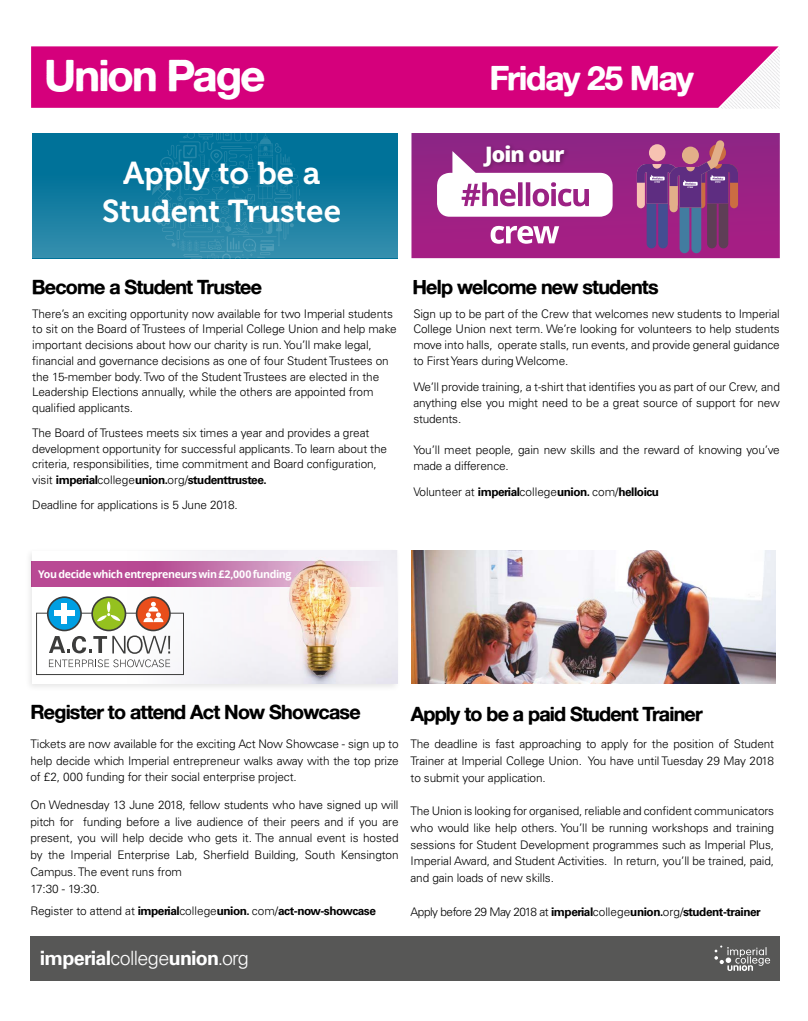
<style>
.page{position:relative;width:808px;height:1021px;background:#fff}
.page>*{position:absolute;margin:0;border:0;box-sizing:border-box;transform-origin:0 0}
.t1{font:43.3px "Alte Haas Grotesk Bold";letter-spacing:-.045em;color:#fff}
.t2{font:33.5px "Alte Haas Grotesk Bold";letter-spacing:-.04em;color:#fff}
.t3{font:31.5px/37.8px "Museo 700";color:#fff;text-align:center}
.t4{font:800 21.3px "Open Sans";letter-spacing:-.04em;color:#fff}
.t5{font:19.7px "Alte Haas Grotesk Bold";letter-spacing:-.04em;color:#000}
.t6{font:700 19.7px "Univers LT";letter-spacing:-.04em;color:#fff}
.t7{font:300 11.8px/15.7px "Univers LT";letter-spacing:-.01em;color:#000;text-align:justify}
.t8{font:300 11.8px "Univers LT";letter-spacing:-.04em;color:#000}
.t9{font:700 11.8px "Univers LT";letter-spacing:-.04em;color:#000}
.t10{font:700 10.6px "Open Sans";letter-spacing:-.04em;color:#fff}
.s1{font-weight:700}
.s2{font-weight:300}
</style>
<div class="page">
<div style="left:24px;top:547px;width:377px;height:145px;background:#000;opacity:.1"></div>
<div style="left:32px;top:551px;width:365px;height:133px;background:#f8f7fa"></div>
<div style="left:31px;top:46px;width:748px;height:62px;background:#d5007c"></div>
<img style="left:719px;top:47px;width:61px;height:62px">
<div style="left:30px;top:935px;width:750px;height:45px;background:#575756"></div>
<svg style="left:714px;top:945px;width:56px;height:25px"></svg>
<svg style="left:411px;top:133px;width:369px;height:125px;background:#9b2184"></svg>
<div style="left:32px;top:133px;width:365px;height:125px;background:#007299"></div>
<div style="left:32px;top:163px;width:365px;height:95px;background:linear-gradient(to bottom,#006f96,#368fae)"></div>
<svg style="left:152px;top:133px;width:148px;height:126px"></svg>
<svg style="left:32px;top:561px;width:369px;height:26px;background:#bf60a0"></svg>
<div style="left:36px;top:612px;width:148px;height:63px;border:1px solid #3c3c3b"></div>
<svg style="left:47px;top:596px;width:124px;height:71px"></svg>
<img style="left:271px;top:551px;width:126px;height:133px">
<div style="left:658px;top:199px;width:10px;height:49px;background:#444e92;border-radius:5px"></div>
<div style="left:647px;top:199px;width:9px;height:49px;background:#444e92;border-radius:5px"></div>
<div style="left:719px;top:199px;width:9px;height:49px;background:#5e3e56;border-radius:5px"></div>
<div style="left:707px;top:199px;width:10px;height:49px;background:#5e3e56;border-radius:5px"></div>
<div style="left:691px;top:200px;width:10px;height:53px;background:#427ca0;border-radius:5px"></div>
<div style="left:679px;top:200px;width:10px;height:53px;background:#427ca0;border-radius:5px"></div>
<svg style="left:637px;top:140px;width:101px;height:72px;background:#8e4b84"></svg>
<svg style="left:490px;top:226px;width:69px;height:18px"></svg>
<svg style="left:437px;top:151px;width:176px;height:66px"></svg>
<div style="left:480px;top:142px;width:90px;height:30px;background:#000;opacity:.28"></div>
<img style="left:411px;top:551px;width:364px;height:133px">
<h1 class="t1" style="left:44px;top:48px;width:222px">Union Page</h1>
<h3 class="t3" style="left:102px;top:154px;width:241px">Apply to be a<br>Student Trustee</h3>
<h2 class="t2" style="left:490px;top:57px;width:206px">Friday 25 May</h2>
<h3 class="t4" style="left:485px;top:138px;width:81px">Join our</h3>
<h3 class="t5" style="left:32px;top:275px;width:232px">Become a Student Trustee</h3>
<h3 class="t5" style="left:412px;top:275px;width:248px">Help welcome new students</h3>
<p class="t7" style="left:32px;top:305px;width:366px;text-align:left">There’s an exciting opportunity now available for two Imperial students to sit on the Board of Trustees of Imperial College Union and help make important decisions about how our charity is run. You’ll make legal, financial and governance decisions as one of four Student Trustees on the 15-member body. Two of the Student Trustees are elected in the Leadership Elections annually, while the others are appointed from qualified applicants.</p>
<p class="t7" style="left:32px;top:424px;width:356px;text-align:left">The Board of Trustees meets six times a year and provides a great development opportunity for successful applicants. To learn about the criteria, responsibilities, time commitment and Board configuration, visit <span class="s1">imperial</span>college<span class="s1">union.</span>org/<span class="s1">studenttrustee.</span></p>
<p class="t7" style="left:32px;top:496px;width:207px">Deadline for applications is 5 June 2018.</p>
<p class="t7" style="left:413px;top:305px;width:368px">Sign up to be part of the Crew that welcomes new students to Imperial College Union next term. We’re looking for volunteers to help students move into halls, operate stalls, run events, and provide general guidance to First Years during Welcome.</p>
<p class="t7" style="left:413px;top:379px;width:368px">We’ll provide training, a t-shirt that identifies you as part of our Crew, and anything else you might need to be a great source of support for new students.</p>
<p class="t7" style="left:413px;top:442px;width:368px">You’ll meet people, gain new skills and the reward of knowing you’ve made a difference.</p>
<p class="t7" style="left:413px;top:484px;width:247px">Volunteer at <span class="s1">imperial</span>college<span class="s1">union.</span> com/<span class="s1">helloicu</span></p>
<p class="t10" style="left:38px;top:567px;width:255px">You decide which entrepreneurs win £2,000 funding</p>
<h3 class="t5" style="left:30px;top:699px;width:332px">Register to attend Act Now Showcase</h3>
<h3 class="t5" style="left:411px;top:701px;width:293px">Apply to be a paid Student Trainer</h3>
<p class="t7" style="left:30px;top:735px;width:370px;line-height:16.7px">Tickets are now available for the exciting Act Now Showcase - sign up to help decide which Imperial entrepreneur walks away with the top prize of £2, 000 funding for their social enterprise project.</p>
<p class="t7" style="left:30px;top:796px;width:370px;line-height:16.7px;text-align:left">On Wednesday 13 June 2018, fellow students who have signed up will pitch for funding before a live audience of their peers and if you are present, you will help decide who gets it. The annual event is hosted by the Imperial Enterprise Lab, Sherfield Building, South Kensington Campus. The event runs from<br>17:30 - 19:30.</p>
<p class="t9" style="left:30px;top:904px;width:347px"><span class="s2">Register to attend at</span> imperial<span class="s2">college</span>union. <span class="s2">com/</span>act-now-showcase</p>
<p class="t7" style="left:410px;top:735px;width:365px;line-height:16.7px">The deadline is fast approaching to apply for the position of Student Trainer at Imperial College Union. You have until Tuesday 29 May 2018 to submit your application.</p>
<p class="t7" style="left:410px;top:802px;width:365px;line-height:16.7px">The Union is looking for organised, reliable and confident communicators who would like help others. You’ll be running workshops and training sessions for Student Development programmes such as Imperial Plus, Imperial Award, and Student Activities. In return, you’ll be trained, paid, and gain loads of new skills.</p>
<p class="t8" style="left:410px;top:904px;width:352px">Apply before 29 May 2018 at <span class="s1">imperial</span>college<span class="s1">union.</span>org/<span class="s1">student-trainer</span></p>
<h3 class="t6" style="left:40px;top:946px;width:210px">imperial<span class="s2">college</span>union<span class="s2">.org</span></h3>
</div>
